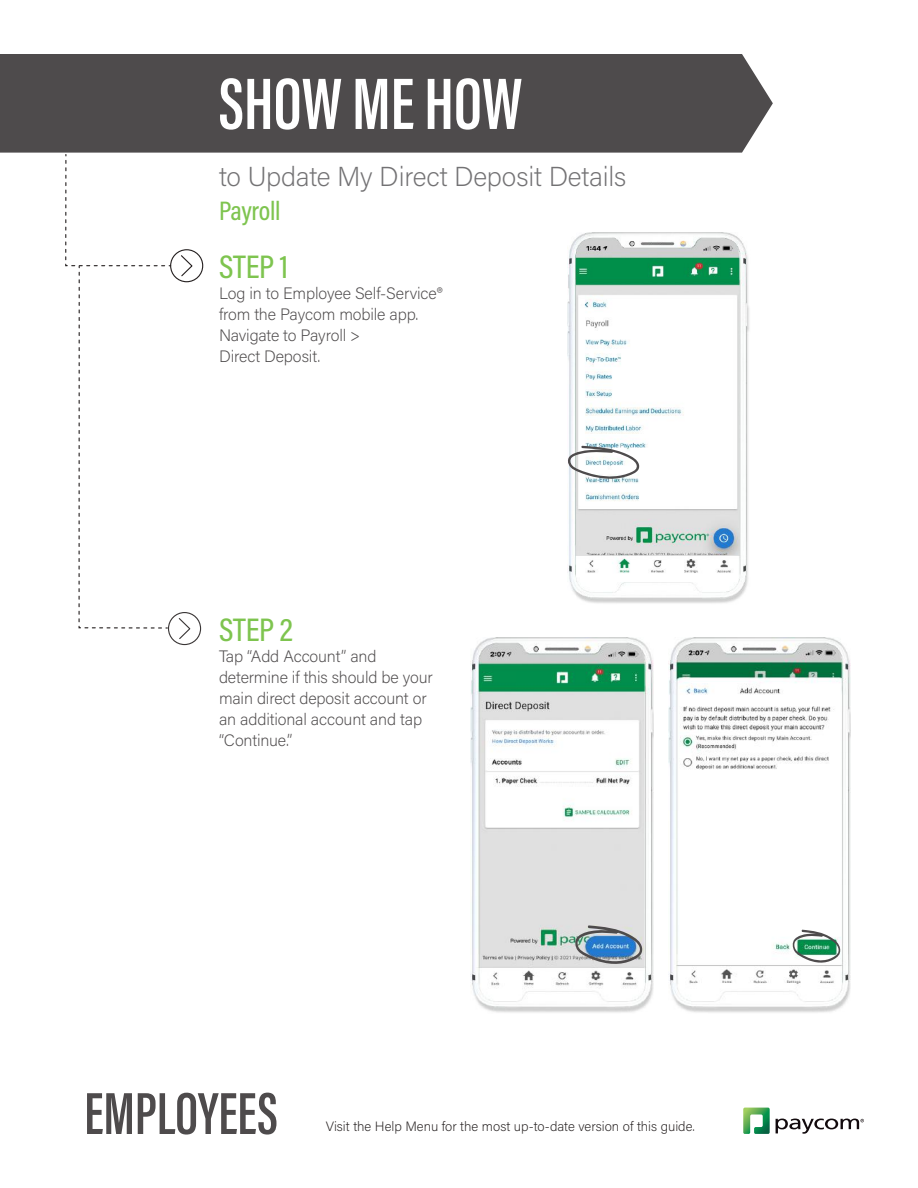
<style>
.page{position:relative;width:918px;height:1188px;background:#fff}
.page>*{position:absolute;margin:0;border:0;box-sizing:border-box;transform-origin:0 0}
.t1{font:600 75px "Acumin Pro Extra Cond";color:#fff}
.t2{font:600 61.05px "Acumin Pro Extra Cond";color:#4e4b4c}
.t3{font:500 33px "Acumin Pro Cond";letter-spacing:-.005em;color:#7ec44f}
.t4{font:200 27.3px "Acumin Pro";letter-spacing:-.01em;color:#737274}
.t5{font:500 27px "Acumin Pro Cond";letter-spacing:-.015em;color:#7ec44f}
.t6{font:200 16.5px/21px "Acumin Pro";letter-spacing:-.01em;color:#4e4b4c}
.t7{font:200 13.5px "Acumin Pro";color:#241f1f}
</style>
<div class="page">
<div style="left:0;top:54px;width:773px;height:99px;background:#4e4b4c"></div>
<svg style="left:743px;top:1108px;width:27px;height:26px"></svg>
<svg style="left:776px;top:1119px;width:88px;height:15px"></svg>
<svg style="left:65px;top:154px;width:107px;height:475px"></svg>
<div style="left:170px;top:249px;width:33px;height:33px;border:1px solid #241f1f;border-radius:50%"></div>
<svg style="left:181px;top:255px;width:12px;height:22px"></svg>
<div style="left:169px;top:613px;width:32px;height:32px;background:#fff;border-radius:50%"></div>
<div style="left:168px;top:612px;width:33px;height:33px;border:1px solid #393535;border-radius:50%"></div>
<svg style="left:178px;top:618px;width:13px;height:21px"></svg>
<img style="left:568px;top:233px;width:181px;height:370px">
<svg style="left:567px;top:446px;width:73px;height:34px"></svg>
<img style="left:471px;top:637px;width:182px;height:376px">
<svg style="left:574px;top:925px;width:69px;height:41px;background:#85a1bb"></svg>
<img style="left:668px;top:637px;width:183px;height:376px">
<svg style="left:792px;top:930px;width:49px;height:34px"></svg>
<h1 class="t1" style="left:219px;top:58px;width:305px">SHOW ME HOW</h1>
<h3 class="t4" style="left:219px;top:158px;width:409px">to Update My Direct Deposit Details</h3>
<h3 class="t5" style="left:219px;top:193px;width:63px">Payroll</h3>
<h3 class="t3" style="left:219px;top:245px;width:71px">STEP 1</h3>
<p class="t6" style="left:219px;top:282px;width:225px">Log in to Employee Self-Service® from the Paycom mobile app.<br>Navigate to Payroll &gt;<br>Direct Deposit.</p>
<h3 class="t3" style="left:219px;top:609px;width:75px">STEP 2</h3>
<p class="t6" style="left:219px;top:645px;width:215px">Tap “Add Account” and determine if this should be your main direct deposit account or an additional account and tap “Continue.”</p>
<h2 class="t2" style="left:84px;top:1076px;width:195px">EMPLOYEES</h2>
<p class="t7" style="left:326px;top:1117px;width:370px">Visit the Help Menu for the most up-to-date version of this guide.</p>
</div>
